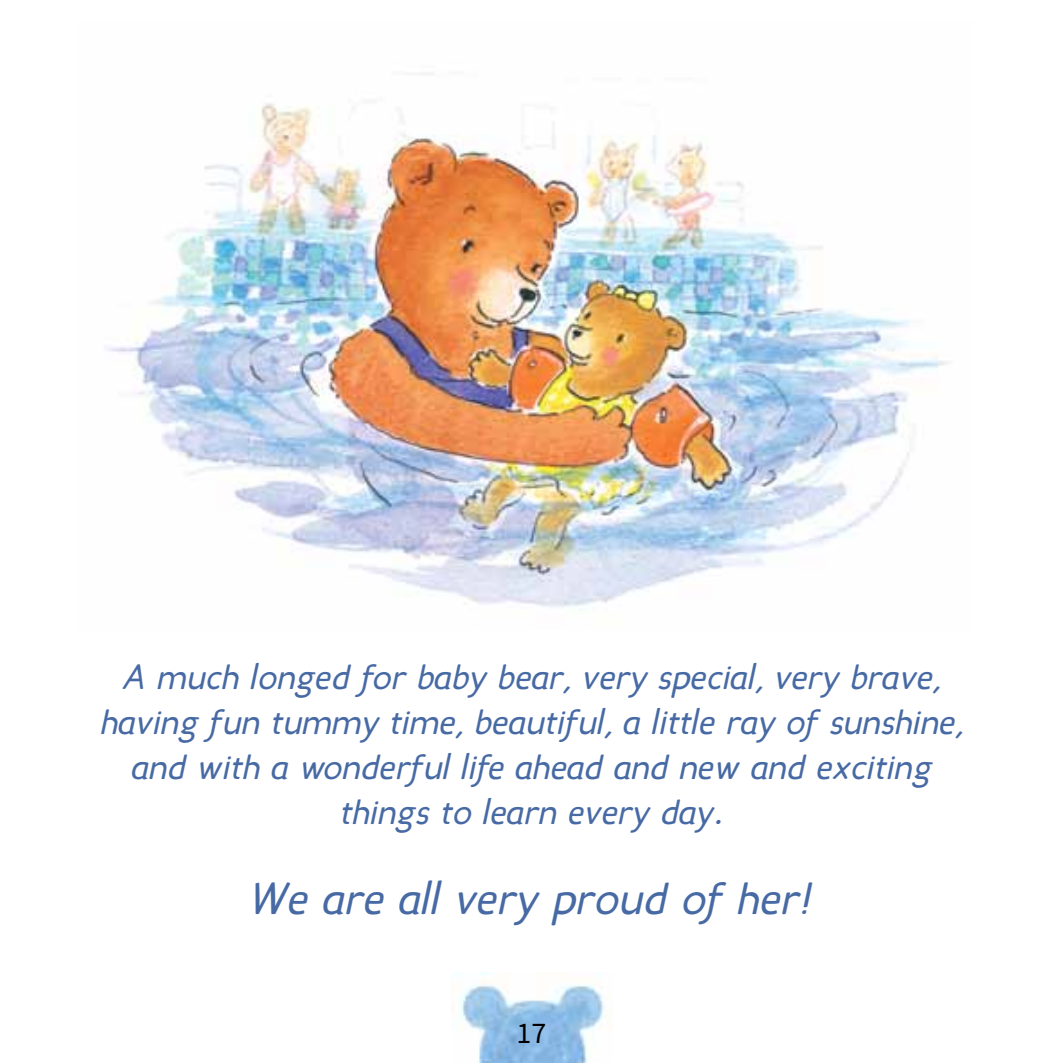
<style>
.page{position:relative;width:1063px;height:1063px;background:#fff}
.page>*{position:absolute;margin:0;border:0;box-sizing:border-box;transform-origin:0 0}
.t1{font:italic 45px "Candela";color:#476aa4}
.t2{font:italic 35px/45px "Candela";color:#476aa4;text-align:center}
.t3{font:30px "Source Sans Pro";color:#000}
</style>
<div class="page">
<img style="left:106px;top:73px;width:842px;height:537px">
<img style="left:460px;top:973px;width:148px;height:90px">
<p class="t2" style="left:100px;top:654px;width:864px">A much longed for baby bear, very special, very brave, having fun tummy time, beautiful, a little ray of sunshine, and with a wonderful life ahead and new and exciting things to learn every day.</p>
<p class="t1" style="left:250px;top:869px;width:565px">We are all very proud of her!</p>
<p class="t3" style="left:517px;top:1014px;width:31px">17</p>
</div>
